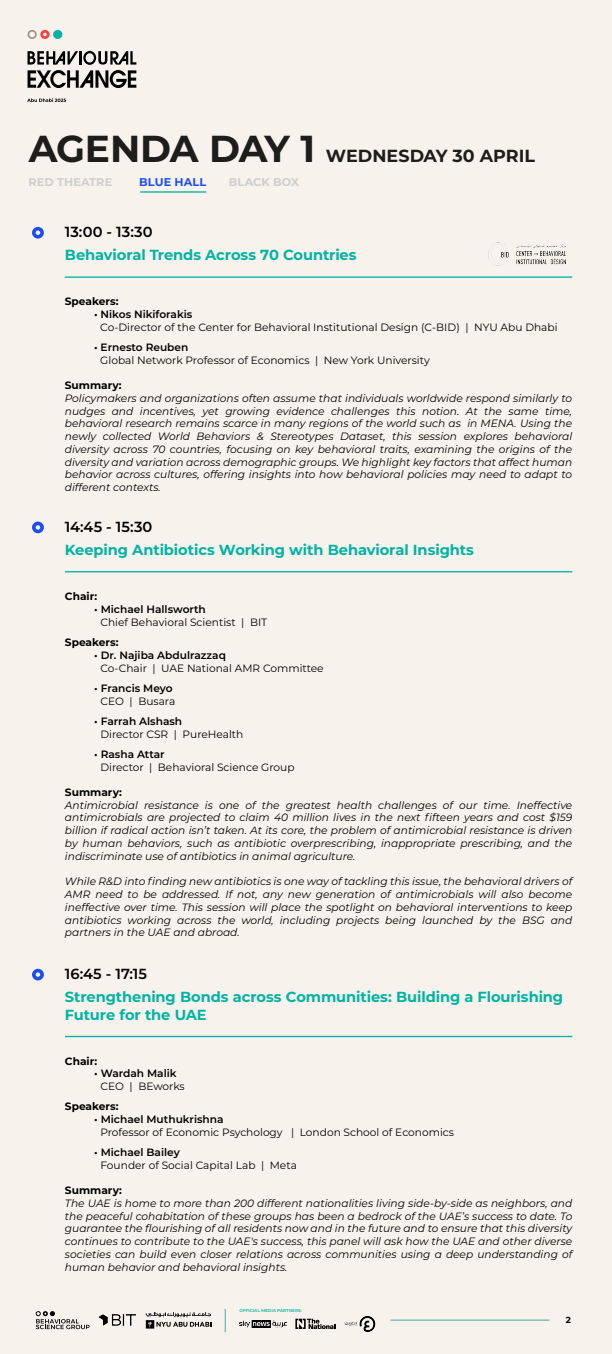
<style>
.page{position:relative;width:612px;height:1354px;background:#fff}
.page>*{position:absolute;margin:0;border:0;box-sizing:border-box;transform-origin:0 0}
.t1{font:700 17.5px "Montserrat";color:#1d1d1b}
.t2{font:700 14.62px/17.5px "Montserrat";letter-spacing:-.005em;color:#00b4a4}
.t3{font:600 14.62px "Montserrat";letter-spacing:.005em;color:#000}
.t4{font:700 11.25px "Montserrat";letter-spacing:.01em;color:#cecece}
.t5{font:700 11.25px "Montserrat";letter-spacing:.015em;color:#1c4ff2}
.t6{font:italic 10.62px/12.8px "Montserrat";color:#000;text-align:justify}
.t7{font:10.62px "Montserrat";color:#000}
.t8{font:600 10.62px "Montserrat";color:#000}
.t9{font:700 10.62px "Montserrat";color:#000}
.t10{font:700 8.75px "Montserrat";color:#000}
.t11{font:600 4.25px "Montserrat";color:#00b4a7}
.s1{font-size:37.5px}
</style>
<div class="page">
<div style="left:0;top:0;width:611px;height:1353px;background:#f8f2ec"></div>
<svg style="left:27px;top:51px;width:109px;height:37px"></svg>
<div style="left:53px;top:30px;width:9px;height:9px;background:#02b2a5;border-radius:50%"></div>
<svg style="left:27px;top:30px;width:23px;height:9px"></svg>
<svg style="left:27px;top:98px;width:39px;height:4px"></svg>
<hr style="left:65px;top:571px;width:507px;height:1px;background:#02b2a5">
<svg style="left:32px;top:521px;width:12px;height:12px"></svg>
<hr style="left:65px;top:276px;width:506px;height:2px;background:#02b2a5">
<svg style="left:32px;top:227px;width:12px;height:11px"></svg>
<img style="left:488px;top:242px;width:78px;height:24px">
<hr style="left:140px;top:191px;width:66px;height:2px;background:#02b2a5">
<hr style="left:65px;top:1035px;width:507px;height:2px;background:#02b2a5">
<svg style="left:32px;top:968px;width:12px;height:12px"></svg>
<hr style="left:390px;top:1319px;width:159px;height:1px;background:#4db2a7">
<svg style="left:36px;top:1311px;width:53px;height:18px"></svg>
<img style="left:98px;top:1314px;width:38px;height:11px">
<svg style="left:146px;top:1312px;width:65px;height:16px"></svg>
<svg style="left:295px;top:1318px;width:40px;height:10px"></svg>
<img style="left:239px;top:1320px;width:47px;height:7px">
<img style="left:344px;top:1316px;width:31px;height:16px">
<hr style="left:224px;top:1308px;width:2px;height:24px;background:#4db2a7">
<h1 class="t1" style="left:29px;top:144px;width:507px"><span class="s1">AGENDA DAY 1</span> WEDNESDAY 30 APRIL</h1>
<p class="t4" style="left:28px;top:174px;width:85px">RED THEATRE</p>
<p class="t5" style="left:139px;top:174px;width:68px">BLUE HALL</p>
<p class="t4" style="left:228px;top:174px;width:72px">BLACK BOX</p>
<h2 class="t3" style="left:65px;top:222px;width:89px">13:00 - 13:30</h2>
<h2 class="t2" style="left:65px;top:245px;width:293px">Behavioral Trends Across 70 Countries</h2>
<p class="t9" style="left:65px;top:294px;width:55px">Speakers:</p>
<p class="t8" style="left:94px;top:306px;width:100px">• Nikos Nikiforakis</p>
<p class="t7" style="left:100px;top:319px;width:458px">Co-Director of the Center for Behavioral Institutional Design (C-BID) | NYU Abu Dhabi</p>
<p class="t8" style="left:94px;top:339px;width:96px">• Ernesto Reuben</p>
<p class="t7" style="left:100px;top:352px;width:331px">Global Network Professor of Economics | New York University</p>
<p class="t9" style="left:65px;top:377px;width:58px">Summary:</p>
<p class="t6" style="left:65px;top:391px;width:508px">Policymakers and organizations often assume that individuals worldwide respond similarly to nudges and incentives, yet growing evidence challenges this notion. At the same time, behavioral research remains scarce in many regions of the world such as in MENA. Using the newly collected World Behaviors &amp; Stereotypes Dataset, this session explores behavioral diversity across 70 countries, focusing on key behavioral traits, examining the origins of the diversity and variation across demographic groups. We highlight key factors that affect human behavior across cultures, offering insights into how behavioral policies may need to adapt to different contexts.</p>
<h2 class="t3" style="left:65px;top:516px;width:89px">14:45 - 15:30</h2>
<h2 class="t2" style="left:65px;top:540px;width:410px">Keeping Antibiotics Working with Behavioral Insights</h2>
<p class="t9" style="left:65px;top:589px;width:34px">Chair:</p>
<p class="t8" style="left:94px;top:601px;width:113px">• Michael Hallsworth</p>
<p class="t7" style="left:100px;top:614px;width:168px">Chief Behavioral Scientist | BIT</p>
<p class="t9" style="left:65px;top:634px;width:55px">Speakers:</p>
<p class="t8" style="left:94px;top:647px;width:133px">• Dr. Najiba Abdulrazzaq</p>
<p class="t7" style="left:100px;top:660px;width:224px">Co-Chair | UAE National AMR Committee</p>
<p class="t8" style="left:94px;top:680px;width:80px">• Francis Meyo</p>
<p class="t7" style="left:100px;top:693px;width:76px">CEO | Busara</p>
<p class="t8" style="left:94px;top:713px;width:89px">• Farrah Alshash</p>
<p class="t7" style="left:100px;top:726px;width:144px">Director CSR | PureHealth</p>
<p class="t8" style="left:94px;top:746px;width:72px">• Rasha Attar</p>
<p class="t7" style="left:100px;top:759px;width:195px">Director | Behavioral Science Group</p>
<p class="t9" style="left:65px;top:784px;width:58px">Summary:</p>
<p class="t6" style="left:65px;top:798px;width:508px">Antimicrobial resistance is one of the greatest health challenges of our time. Ineffective antimicrobials are projected to claim 40 million lives in the next fifteen years and cost $159 billion if radical action isn’t taken. At its core, the problem of antimicrobial resistance is driven by human behaviors, such as antibiotic overprescribing, inappropriate prescribing, and the indiscriminate use of antibiotics in animal agriculture.</p>
<p class="t6" style="left:65px;top:874px;width:508px">While R&amp;D into finding new antibiotics is one way of tackling this issue, the behavioral drivers of AMR need to be addressed. If not, any new generation of antimicrobials will also become ineffective over time. This session will place the spotlight on behavioral interventions to keep antibiotics working across the world, including projects being launched by the BSG and partners in the UAE and abroad.</p>
<h2 class="t3" style="left:65px;top:963px;width:84px">16:45 - 17:15</h2>
<h2 class="t2" style="left:65px;top:987px;width:499px">Strengthening Bonds across Communities: Building a Flourishing<br>Future for the UAE</h2>
<p class="t9" style="left:65px;top:1053px;width:34px">Chair:</p>
<p class="t8" style="left:94px;top:1065px;width:84px">• Wardah Malik</p>
<p class="t7" style="left:100px;top:1078px;width:86px">CEO | BEworks</p>
<p class="t9" style="left:65px;top:1098px;width:55px">Speakers:</p>
<p class="t8" style="left:94px;top:1111px;width:131px">• Michael Muthukrishna</p>
<p class="t7" style="left:100px;top:1124px;width:355px">Professor of Economic Psychology | London School of Economics</p>
<p class="t8" style="left:94px;top:1144px;width:87px">• Michael Bailey</p>
<p class="t7" style="left:100px;top:1157px;width:198px">Founder of Social Capital Lab | Meta</p>
<p class="t9" style="left:65px;top:1182px;width:58px">Summary:</p>
<p class="t6" style="left:65px;top:1196px;width:508px">The UAE is home to more than 200 different nationalities living side-by-side as neighbors, and the peaceful cohabitation of these groups has been a bedrock of the UAE’s success to date. To guarantee the flourishing of all residents now and in the future and to ensure that this diversity continues to contribute to the UAE's success, this panel will ask how the UAE and other diverse societies can build even closer relations across communities using a deep understanding of human behavior and behavioral insights.</p>
<p class="t11" style="left:239px;top:1307px;width:64px">OFFICIAL MEDIA PARTNERS:</p>
<p class="t10" style="left:565px;top:1313px;width:7px">2</p>
</div>
